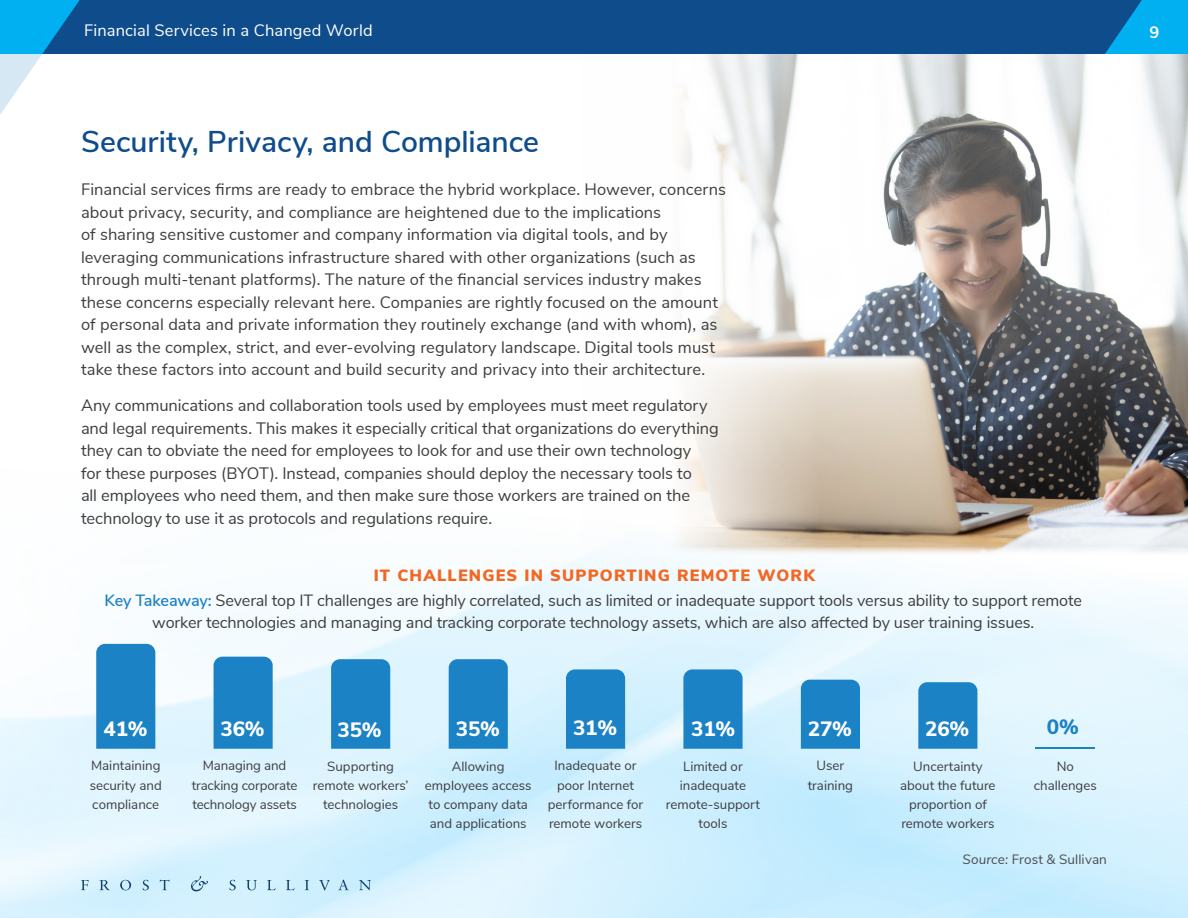
<style>
.page{position:relative;width:1188px;height:918px;background:#fff}
.page>*{position:absolute;margin:0;border:0;box-sizing:border-box;transform-origin:0 0}
.BR__1st_Lvl_Header{font:600 30px "Nunito Sans";color:#0e4c8b}
.t1{font:800 20.7px "Nunito Sans";letter-spacing:-.01em;color:#fff}
.t2{font:800 20.7px "Nunito Sans";color:#1b82c5}
.BR__Body_Text{font:16.5px/22.5px "Nunito Sans";letter-spacing:.005em;color:#3e3e3f}
.t3{font:16.5px "Nunito Sans";letter-spacing:.01em;color:#fff}
.t4{font:700 16.5px "Nunito Sans";color:#fff}
.t5{font:16.2px/22.2px "Nunito Sans";letter-spacing:-.01em;color:#3e3e3f;text-align:center}
.t6{font:900 16.2px "Nunito Sans";letter-spacing:.075em;color:#f26823}
.BR__Source{font:13.5px "Nunito Sans";letter-spacing:.005em;color:#4b4c4d}
.t7{font:13.35px/19.2px "Nunito Sans";color:#3e3e3f;text-align:center}
.s1{font-weight:600;color:#1b82c5}
.s2{font-style:italic}
</style>
<div class="page">
<img style="left:0;top:560px;width:1188px;height:358px">
<svg style="left:576px;top:54px;width:612px;height:506px"></svg>
<div style="left:97px;top:0;width:1008px;height:54px;background:#0e4c8b"></div>
<svg style="left:1105px;top:0;width:83px;height:54px;background:#0399d9"></svg>
<svg style="left:81px;top:880px;width:8px;height:10px"></svg>
<svg style="left:100px;top:880px;width:10px;height:10px"></svg>
<svg style="left:120px;top:880px;width:11px;height:10px"></svg>
<svg style="left:143px;top:880px;width:6px;height:10px"></svg>
<svg style="left:160px;top:880px;width:9px;height:10px"></svg>
<svg style="left:229px;top:880px;width:7px;height:10px"></svg>
<svg style="left:246px;top:880px;width:11px;height:10px"></svg>
<svg style="left:267px;top:880px;width:9px;height:10px"></svg>
<svg style="left:286px;top:880px;width:9px;height:10px"></svg>
<svg style="left:305px;top:880px;width:4px;height:10px"></svg>
<svg style="left:319px;top:880px;width:11px;height:10px"></svg>
<svg style="left:338px;top:880px;width:11px;height:10px"></svg>
<svg style="left:359px;top:880px;width:12px;height:10px"></svg>
<svg style="left:191px;top:876px;width:17px;height:15px"></svg>
<svg style="left:0;top:0;width:97px;height:115px"></svg>
<hr style="left:1036px;top:747px;width:59px;height:2px;background:#1b82c5">
<div style="left:918px;top:682px;width:59px;height:67px;background:#1b82c5"></div>
<div style="left:801px;top:680px;width:59px;height:69px;background:#1b82c5"></div>
<div style="left:683px;top:669px;width:60px;height:80px;background:#1b82c5"></div>
<div style="left:566px;top:669px;width:59px;height:80px;background:#1b82c5"></div>
<div style="left:331px;top:659px;width:59px;height:90px;background:#1b82c5"></div>
<div style="left:449px;top:659px;width:59px;height:90px;background:#1b82c5"></div>
<div style="left:214px;top:657px;width:59px;height:92px;background:#1b82c5"></div>
<div style="left:96px;top:644px;width:59px;height:105px;background:#1b82c5"></div>
<p class="t3" style="left:84px;top:18px;width:290px">Financial Services in a Changed World</p>
<p class="t4" style="left:1150px;top:20px;width:11px">9</p>
<h1 class="BR__1st_Lvl_Header" style="left:81px;top:119px;width:459px">Security, Privacy, and Compliance</h1>
<p class="BR__Body_Text" style="left:81px;top:177px;width:646px">Financial services firms are ready to embrace the hybrid workplace. However, concerns about privacy, security, and compliance are heightened due to the implications<br>of sharing sensitive customer and company information via digital tools, and by leveraging communications infrastructure shared with other organizations (such as through multi-tenant platforms). The nature of the financial services industry makes these concerns especially relevant here. Companies are rightly focused on the amount of personal data and private information they routinely exchange (and with whom), as well as the complex, strict, and ever-evolving regulatory landscape. Digital tools must take these factors into account and build security and privacy into their architecture.</p>
<p class="BR__Body_Text" style="left:81px;top:393px;width:639px">Any communications and collaboration tools used by employees must meet regulatory and legal requirements. This makes it especially critical that organizations do everything they can to obviate the need for employees to look for and use their own technology<br>for these purposes (BYOT). Instead, companies should deploy the necessary tools to<br>all employees who need them, and then make sure those workers are trained on the technology to use it as protocols and regulations require.</p>
<p class="t6" style="left:374px;top:563px;width:443px">IT CHALLENGES IN SUPPORTING REMOTE WORK</p>
<p class="t5" style="left:105px;top:588px;width:979px"><span class="s1">Key Takeaway:</span> Several top IT challenges are highly correlated, such as limited or inadequate support tools versus ability to support remote worker technologies and managing and tracking corporate technology assets, which are also affected by user training issues.</p>
<p class="t1" style="left:104px;top:713px;width:46px">41%</p>
<p class="t7" style="left:90px;top:755px;width:74px;text-align:justify">Maintaining security and compliance</p>
<p class="t1" style="left:221px;top:714px;width:46px">36%</p>
<p class="t7" style="left:192px;top:755px;width:107px">Managing and tracking corporate technology assets</p>
<p class="t1" style="left:338px;top:714px;width:46px">35%</p>
<p class="t7" style="left:313px;top:756px;width:97px">Supporting remote workers’ technologies</p>
<p class="t1" style="left:456px;top:714px;width:46px">35%</p>
<p class="t7" style="left:425px;top:755px;width:108px">Allowing employees access to company data and applications</p>
<p class="t1" style="left:573px;top:713px;width:46px">31%</p>
<p class="t7" style="left:548px;top:755px;width:97px">Inadequate or poor Internet performance for remote workers</p>
<p class="t1" style="left:691px;top:714px;width:46px">31%</p>
<p class="t7" style="left:666px;top:756px;width:96px">Limited or inadequate remote-support tools</p>
<p class="t1" style="left:808px;top:714px;width:46px">27%</p>
<p class="t7" style="left:808px;top:755px;width:47px">User training</p>
<p class="t1" style="left:925px;top:714px;width:46px">26%</p>
<p class="t7" style="left:900px;top:756px;width:97px">Uncertainty about the future proportion of remote workers</p>
<p class="t2" style="left:1047px;top:711px;width:33px">0%</p>
<p class="t7" style="left:1034px;top:756px;width:64px">No challenges</p>
<p class="BR__Source" style="left:962px;top:849px;width:146px"><span class="s2">Source:</span> Frost &amp; Sullivan</p>
</div>
